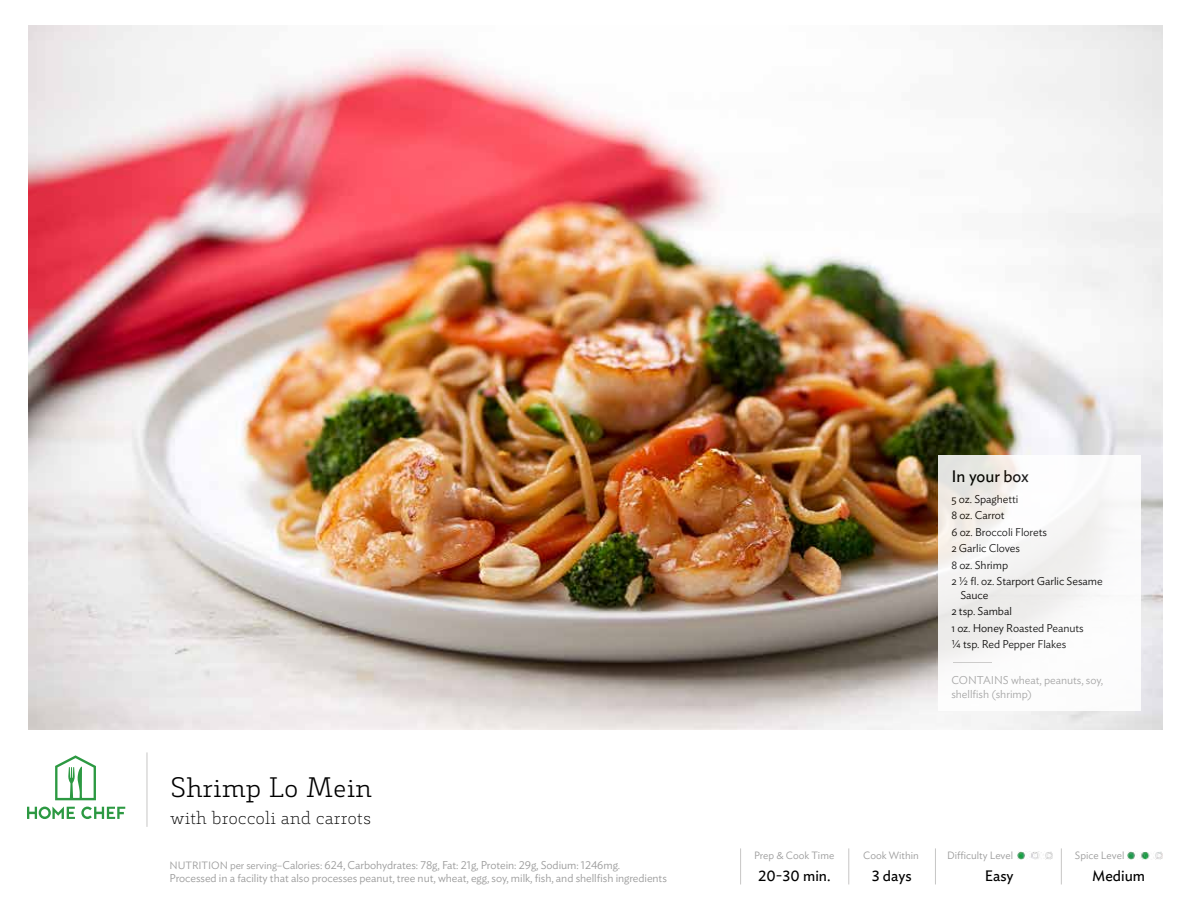
<style>
.page{position:relative;width:1188px;height:918px;background:#fff}
.page>*{position:absolute;margin:0;border:0;box-sizing:border-box;transform-origin:0 0}
.t1{font:300 27px "Decour";color:#000}
.t2{font:200 18px "Decour";color:#000}
.t3{font:16.5px "Ideal Sans";letter-spacing:-.005em;color:#000}
.t4{font:15px "Ideal Sans";color:#000}
.t5{font:300 11.25px/13.5px "Ideal Sans";letter-spacing:-.005em;color:#9a9a9a}
.t6{font:300 11.25px/16.5px "Ideal Sans";letter-spacing:-.005em;color:#000}
.t7{font:300 10.5px "Ideal Sans";color:#9a9a9a}
.s1{font-size:10.5px}
</style>
<div class="page">
<img style="left:29px;top:26px;width:1133px;height:704px">
<svg style="left:27px;top:807px;width:98px;height:12px"></svg>
<svg style="left:55px;top:755px;width:41px;height:45px"></svg>
<hr style="left:848px;top:848px;width:1px;height:36px;background:#c7c6c5">
<hr style="left:935px;top:848px;width:1px;height:36px;background:#c7c6c5">
<hr style="left:1061px;top:848px;width:1px;height:36px;background:#c7c6c5">
<hr style="left:740px;top:848px;width:1px;height:36px;background:#c7c6c5">
<hr style="left:147px;top:752px;width:1px;height:75px;background:#c7c6c5">
<svg style="left:938px;top:456px;width:203px;height:255px"></svg>
<hr style="left:953px;top:662px;width:39px;height:1px;background:#c7c6c5">
<img style="left:1018px;top:852px;width:34px;height:7px">
<img style="left:1128px;top:852px;width:34px;height:7px">
<h3 class="t3" style="left:951px;top:464px;width:79px">In your box</h3>
<p class="t6" style="left:951px;top:489px;width:153px">5 oz. Spaghetti<br>8 oz. Carrot<br>6 oz. Broccoli Florets<br>2 Garlic Cloves<br>8 oz. Shrimp<br>2 ½ fl. oz. Starport Garlic Sesame</p>
<p class="t6" style="left:951px;top:585px;width:134px;text-indent:9px">Sauce<br>2 tsp. Sambal<br>1 oz. Honey Roasted Peanuts ¼ tsp. Red Pepper Flakes</p>
<p class="t5" style="left:951px;top:673px;width:153px">CONTAINS wheat, peanuts, soy, shellfish (shrimp)</p>
<h1 class="t1" style="left:170px;top:772px;width:203px">Shrimp Lo Mein</h1>
<h2 class="t2" style="left:170px;top:807px;width:203px">with broccoli and carrots</h2>
<p class="t5" style="left:170px;top:857px;width:499px"><span class="s1">NUTRITION per serving–</span>Calories: 624, Carbohydrates: 78g, Fat: 21g, Protein: 29g, Sodium: 1246mg.<br>Processed in a facility that also processes peanut, tree nut, wheat, egg, soy, milk, fish, and shellfish ingredients</p>
<h3 class="t4" style="left:758px;top:865px;width:74px">20-30 min.</h3>
<h3 class="t4" style="left:872px;top:864px;width:41px">3 days</h3>
<h3 class="t4" style="left:985px;top:865px;width:30px">Easy</h3>
<h3 class="t4" style="left:1092px;top:865px;width:54px">Medium</h3>
<p class="t7" style="left:754px;top:847px;width:82px">Prep &amp; Cook Time</p>
<p class="t7" style="left:863px;top:847px;width:57px">Cook Within</p>
<p class="t7" style="left:947px;top:847px;width:68px">Difficulty Level</p>
<p class="t7" style="left:1075px;top:847px;width:51px">Spice Level</p>
</div>
